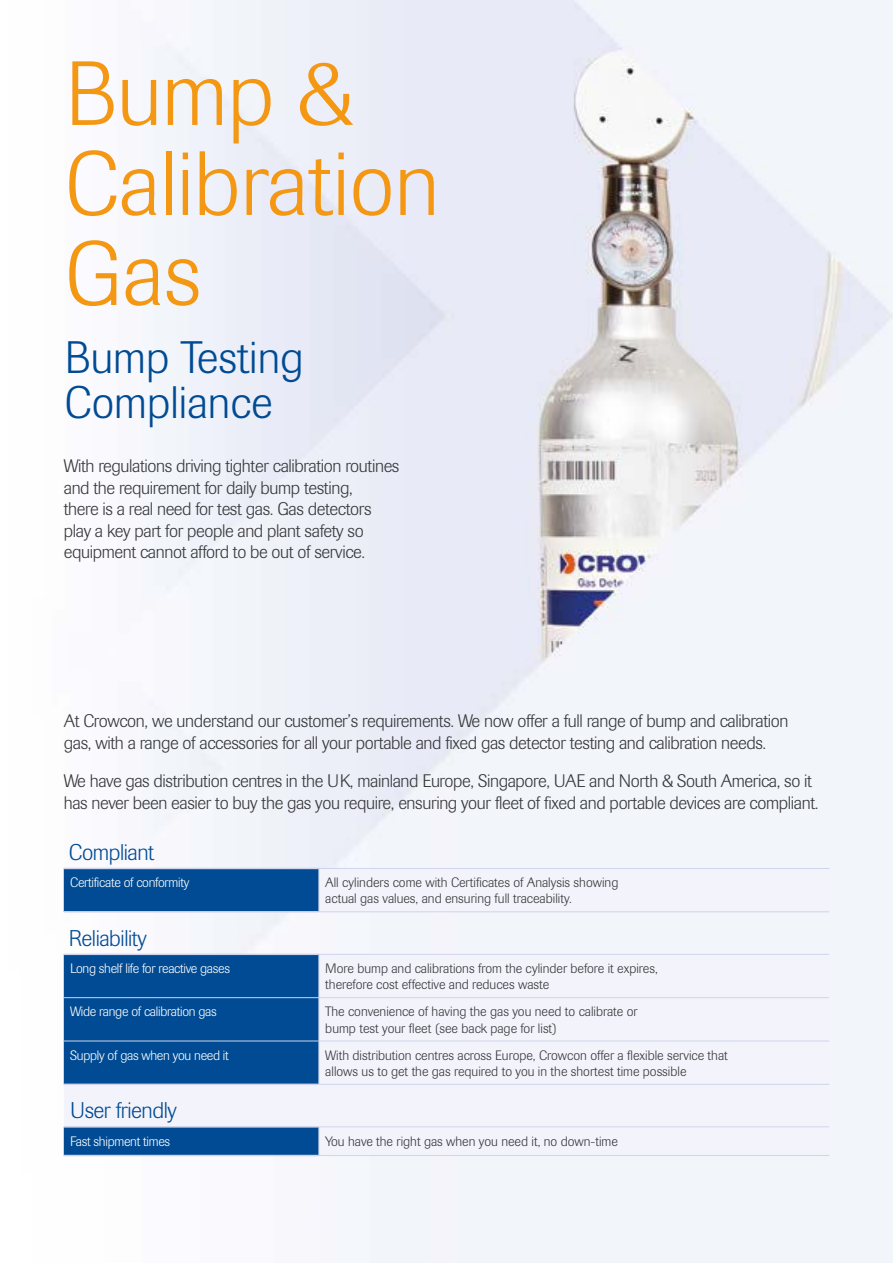
<style>
.page{position:relative;width:893px;height:1263px;background:#fff}
.page>*{position:absolute;margin:0;border:0;box-sizing:border-box;transform-origin:0 0}
.t1{font:300 90px/90px "Imago";color:#f49712}
.t2{font:300 45px/45px "Imago";color:#004b93}
.t3{font:300 22.5px "Imago";letter-spacing:-.02em;color:#004b93}
.t4{font:300 18px/21.6px "Imago";letter-spacing:-.02em;color:#373739}
.t5{font:300 13.5px/16.2px "Imago";color:#373739}
.t6{font:300 13.5px "Imago";letter-spacing:-.02em;color:#fff}
</style>
<div class="page">
<img style="left:63px;top:0;width:830px;height:1263px">
<svg style="left:64px;top:869px;width:765px;height:286px;fill:#f3f4fb"></svg>
<hr style="left:64px;top:911px;width:255px;height:1px;background:#cfd4eb">
<hr style="left:64px;top:953px;width:255px;height:2px;background:#cfd4eb">
<hr style="left:64px;top:868px;width:255px;height:1px;background:#cfd4eb">
<hr style="left:64px;top:997px;width:255px;height:1px;background:#cfd4eb">
<hr style="left:64px;top:1040px;width:255px;height:1px;background:#cfd4eb">
<hr style="left:64px;top:1083px;width:255px;height:2px;background:#cfd4eb">
<hr style="left:64px;top:1126px;width:255px;height:1px;background:#cfd4eb">
<hr style="left:64px;top:1155px;width:255px;height:1px;background:#cfd4eb">
<hr style="left:319px;top:868px;width:510px;height:1px;background:#cfd4eb">
<hr style="left:319px;top:869px;width:1px;height:42px;background:#cfd4eb">
<hr style="left:319px;top:911px;width:510px;height:1px;background:#cfd4eb">
<hr style="left:319px;top:954px;width:510px;height:1px;background:#cfd4eb">
<hr style="left:319px;top:955px;width:1px;height:42px;background:#cfd4eb">
<hr style="left:319px;top:997px;width:510px;height:1px;background:#cfd4eb">
<hr style="left:319px;top:998px;width:1px;height:42px;background:#cfd4eb">
<hr style="left:319px;top:1040px;width:510px;height:1px;background:#cfd4eb">
<hr style="left:319px;top:1041px;width:1px;height:43px;background:#cfd4eb">
<hr style="left:319px;top:1084px;width:510px;height:1px;background:#cfd4eb">
<hr style="left:319px;top:1126px;width:510px;height:1px;background:#cfd4eb">
<svg style="left:319px;top:1127px;width:1px;height:28px"></svg>
<hr style="left:319px;top:1155px;width:510px;height:1px;background:#cfd4eb">
<h1 class="t1" style="left:65px;top:57px;width:376px">Bump &amp;<br>Calibration<br>Gas</h1>
<h2 class="t2" style="left:65px;top:339px;width:241px">Bump Testing<br>Compliance</h2>
<p class="t4" style="left:64px;top:456px;width:337px">With regulations driving tighter calibration routines and the requirement for daily bump testing,<br>there is a real need for test gas. Gas detectors play a key part for people and plant safety so equipment cannot afford to be out of service.</p>
<p class="t4" style="left:64px;top:712px;width:726px">At Crowcon, we understand our customer’s requirements. We now offer a full range of bump and calibration gas, with a range of accessories for all your portable and fixed gas detector testing and calibration needs.</p>
<p class="t4" style="left:64px;top:772px;width:756px">We have gas distribution centres in the UK, mainland Europe, Singapore, UAE and North &amp; South America, so it has never been easier to buy the gas you require, ensuring your fleet of fixed and portable devices are compliant.</p>
<p class="t3" style="left:69px;top:844px;width:87px">Compliant</p>
<p class="t6" style="left:70px;top:877px;width:121px">Certificate of conformity</p>
<p class="t5" style="left:325px;top:875px;width:295px">All cylinders come with Certificates of Analysis showing actual gas values, and ensuring full traceability.</p>
<p class="t3" style="left:69px;top:930px;width:79px">Reliability</p>
<p class="t6" style="left:70px;top:963px;width:161px">Long shelf life for reactive gases</p>
<p class="t5" style="left:325px;top:961px;width:334px">More bump and calibrations from the cylinder before it expires, therefore cost effective and reduces waste</p>
<p class="t6" style="left:70px;top:1006px;width:148px">Wide range of calibration gas</p>
<p class="t5" style="left:325px;top:1005px;width:314px">The convenience of having the gas you need to calibrate or bump test your fleet (see back page for list)</p>
<p class="t6" style="left:70px;top:1050px;width:160px">Supply of gas when you need it</p>
<p class="t5" style="left:325px;top:1048px;width:404px">With distribution centres across Europe, Crowcon offer a flexible service that allows us to get the gas required to you in the shortest time possible</p>
<p class="t3" style="left:70px;top:1102px;width:108px">User friendly</p>
<p class="t6" style="left:70px;top:1136px;width:102px">Fast shipment times</p>
<p class="t5" style="left:325px;top:1134px;width:294px">You have the right gas when you need it, no down-time</p>
</div>
